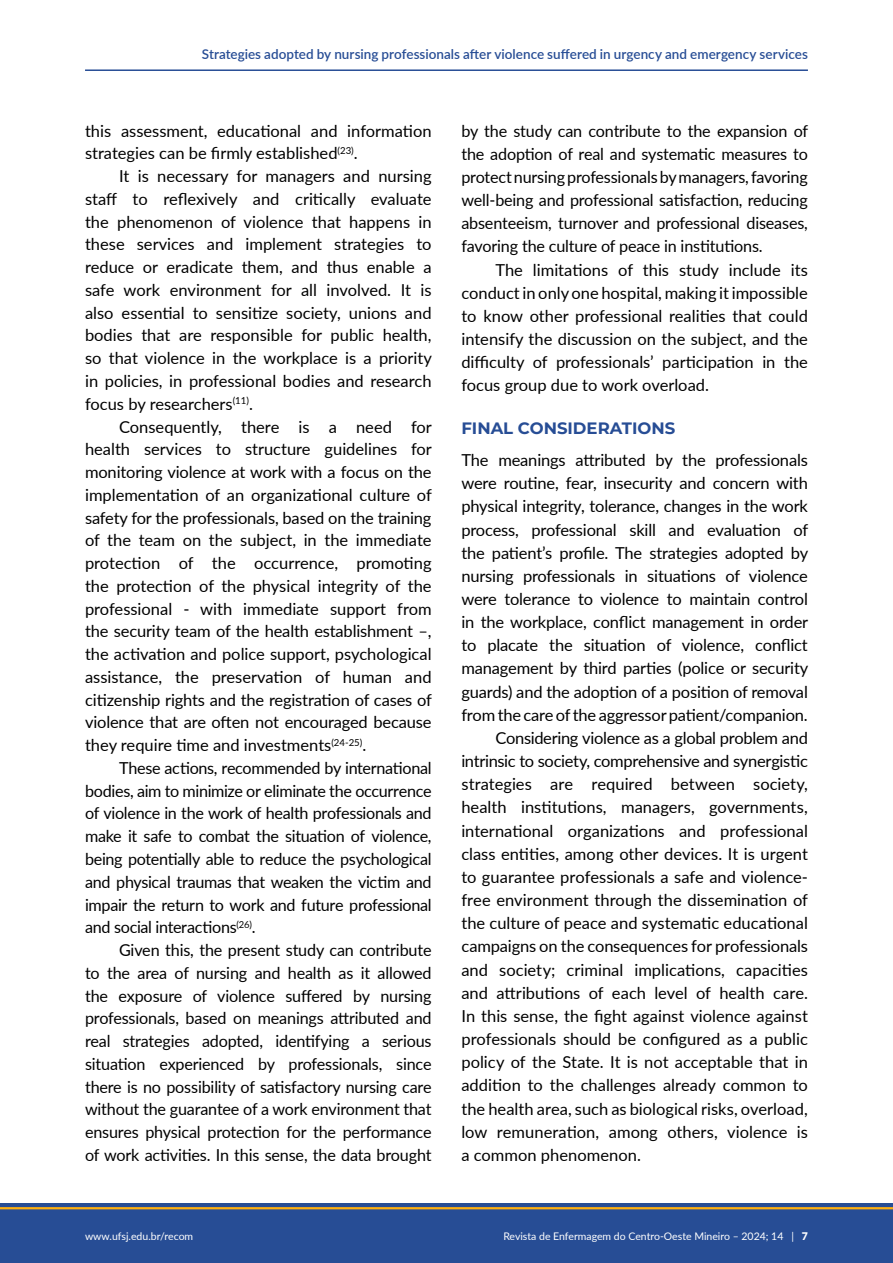
<style>
.page{position:relative;width:893px;height:1263px;background:#fff}
.page>*{position:absolute;margin:0;border:0;box-sizing:border-box;transform-origin:0 0}
.TXT{font:16.5px/22.8px "Lato";letter-spacing:-.005em;color:#000;text-align:justify}
._1st_txt{font:16.5px/23.1px "Lato";letter-spacing:-.01em;color:#000;text-align:justify}
.SUB1{font:700 16.5px "Montserrat";color:#274d95}
.t1{font:600 13.5px "Lato";color:#274d95}
.t2{font:10.5px "Lato";color:#fff}
.s1{font-weight:900}
</style>
<div class="page">
<div style="left:0;top:1203px;width:893px;height:60px;background:#274d95"></div>
<hr style="left:0;top:1207px;width:893px;height:2px;background:#ffb011">
<hr style="left:85px;top:69px;width:723px;height:2px;background:#274d95">
<p class="t1" style="left:202px;top:44px;width:608px">Strategies adopted by nursing professionals after violence suffered in urgency and emergency services</p>
<p class="TXT" style="left:85px;top:118px;width:348px">this assessment, educational and information strategies can be firmly established<sup>(23)</sup>.</p>
<p class="TXT" style="left:85px;top:164px;width:348px;text-indent:34px">It is necessary for managers and nursing staff to reflexively and critically evaluate the phenomenon of violence that happens in these services and implement strategies to reduce or eradicate them, and thus enable a safe work environment for all involved. It is also essential to sensitize society, unions and bodies that are responsible for public health, so that violence in the workplace is a priority in policies, in professional bodies and research focus by researchers<sup>(11)</sup>.</p>
<p class="TXT" style="left:85px;top:414px;width:348px;text-indent:34px">Consequently, there is a need for health services to structure guidelines for monitoring violence at work with a focus on the implementation of an organizational culture of safety for the professionals, based on the training of the team on the subject, in the immediate protection of the occurrence, promoting the protection of the physical integrity of the professional - with immediate support from the security team of the health establishment –, the activation and police support, psychological assistance, the preservation of human and citizenship rights and the registration of cases of violence that are often not encouraged because they require time and investments<sup>(24-25)</sup>.</p>
<p class="TXT" style="left:85px;top:756px;width:348px;text-indent:34px">These actions, recommended by international bodies, aim to minimize or eliminate the occurrence of violence in the work of health professionals and make it safe to combat the situation of violence, being potentially able to reduce the psychological and physical traumas that weaken the victim and impair the return to work and future professional and social interactions<sup>(26)</sup>.</p>
<p class="TXT" style="left:85px;top:938px;width:348px;text-indent:34px">Given this, the present study can contribute to the area of nursing and health as it allowed the exposure of violence suffered by nursing professionals, based on meanings attributed and real strategies adopted, identifying a serious situation experienced by professionals, since there is no possibility of satisfactory nursing care without the guarantee of a work environment that ensures physical protection for the performance of work activities. In this sense, the data brought</p>
<p class="TXT" style="left:461px;top:118px;width:348px">by the study can contribute to the expansion of the adoption of real and systematic measures to protect nursing professionals by managers, favoring well-being and professional satisfaction, reducing absenteeism, turnover and professional diseases, favoring the culture of peace in institutions.</p>
<p class="TXT" style="left:461px;top:257px;width:348px;text-indent:34px">The limitations of this study include its conduct in only one hospital, making it impossible to know other professional realities that could intensify the discussion on the subject, and the difficulty of professionals’ participation in the focus group due to work overload.</p>
<p class="SUB1" style="left:461px;top:417px;width:215px">FINAL CONSIDERATIONS</p>
<p class="_1st_txt" style="left:461px;top:448px;width:348px">The meanings attributed by the professionals were routine, fear, insecurity and concern with physical integrity, tolerance, changes in the work process, professional skill and evaluation of the patient’s profile. The strategies adopted by nursing professionals in situations of violence were tolerance to violence to maintain control in the workplace, conflict management in order to placate the situation of violence, conflict management by third parties (police or security guards) and the adoption of a position of removal from the care of the aggressor patient/companion.</p>
<p class="TXT" style="left:461px;top:726px;width:348px;text-indent:34px">Considering violence as a global problem and intrinsic to society, comprehensive and synergistic strategies are required between society, health institutions, managers, governments, international organizations and professional class entities, among other devices. It is urgent to guarantee professionals a safe and violence&shy;free environment through the dissemination of the culture of peace and systematic educational campaigns on the consequences for professionals and society; criminal implications, capacities and attributions of each level of health care.<br>In this sense, the fight against violence against professionals should be configured as a public policy of the State. It is not acceptable that in addition to the challenges already common to the health area, such as biological risks, overload, low remuneration, among others, violence is a common phenomenon.</p>
<p class="t2" style="left:85px;top:1228px;width:110px">www.ufsj.edu.br/recom</p>
<p class="t2" style="left:503px;top:1228px;width:306px">Revista de Enfermagem do Centro-Oeste Mineiro – 2024; 14 | <span class="s1">7</span></p>
</div>
